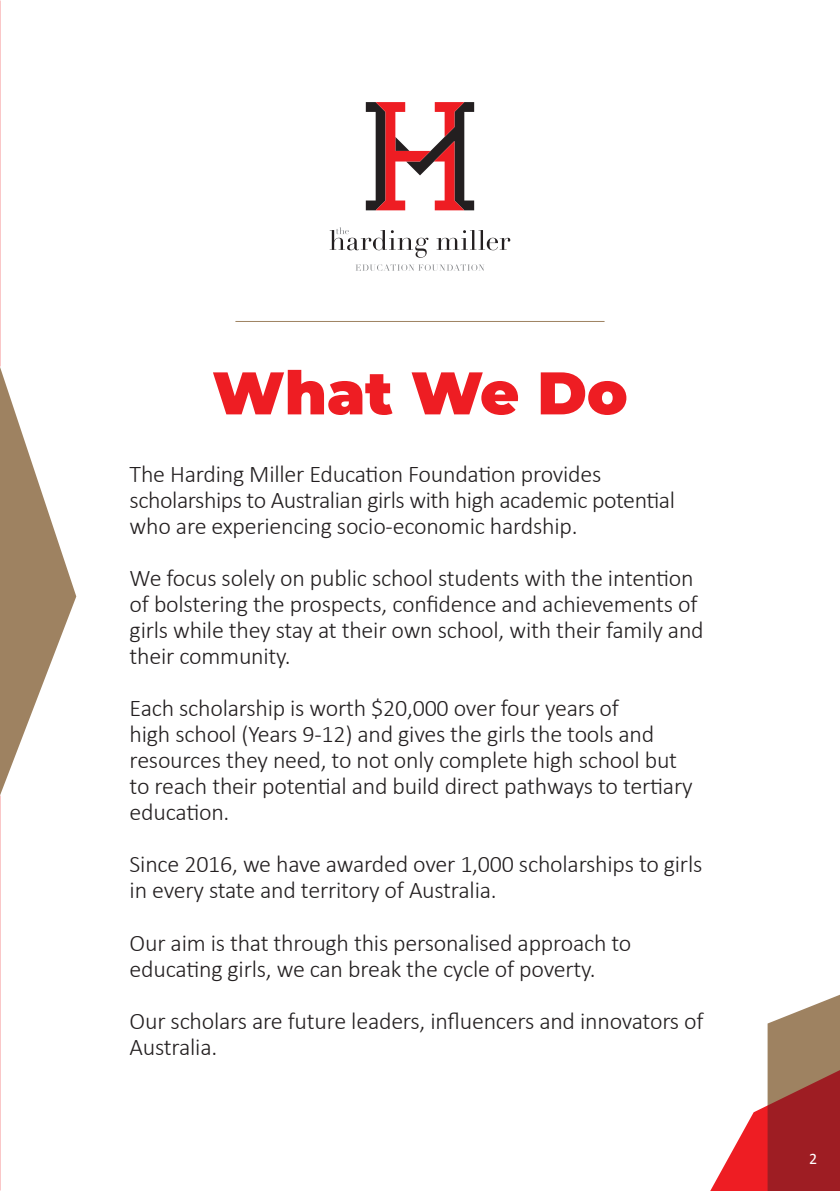
<style>
.page{position:relative;width:840px;height:1191px;background:#fff}
.page>*{position:absolute;margin:0;border:0;box-sizing:border-box;transform-origin:0 0}
.t1{font:900 60px "Montserrat";color:#ee1d23}
.t2{font:300 24px/26px "Calibri";letter-spacing:-.01em;color:#231f20}
.t3{font:16px "Calibri";color:#fff}
</style>
<div class="page">
<img style="left:0;top:0;width:1px;height:367px">
<img style="left:0;top:795px;width:1px;height:396px">
<hr style="left:235px;top:321px;width:369px;height:1px;background:#9e8261">
<svg style="left:0;top:367px;width:76px;height:428px"></svg>
<svg style="left:710px;top:995px;width:129px;height:196px"></svg>
<svg style="left:365px;top:102px;width:109px;height:108px"></svg>
<svg style="left:329px;top:227px;width:181px;height:31px"></svg>
<svg style="left:356px;top:264px;width:128px;height:7px"></svg>
<h1 class="t1" style="left:212px;top:348px;width:416px">What We Do</h1>
<p class="t2" style="left:130px;top:461px;width:546px">The Harding Miller Education Foundation provides scholarships to Australian girls with high academic potential who are experiencing socio-economic hardship.</p>
<p class="t2" style="left:130px;top:565px;width:575px">We focus solely on public school students with the intention of bolstering the prospects, confidence and achievements of girls while they stay at their own school, with their family and their community.</p>
<p class="t2" style="left:130px;top:695px;width:564px">Each scholarship is worth $20,000 over four years of<br>high school (Years 9-12) and gives the girls the tools and resources they need, to not only complete high school but to reach their potential and build direct pathways to tertiary education.</p>
<p class="t2" style="left:130px;top:851px;width:574px">Since 2016, we have awarded over 1,000 scholarships to girls in every state and territory of Australia.</p>
<p class="t2" style="left:130px;top:929px;width:503px">Our aim is that through this personalised approach to educating girls, we can break the cycle of poverty.</p>
<p class="t2" style="left:130px;top:1007px;width:575px">Our scholars are future leaders, influencers and innovators of<br>Australia.</p>
<p class="t3" style="left:808px;top:1147px;width:10px">2</p>
</div>
